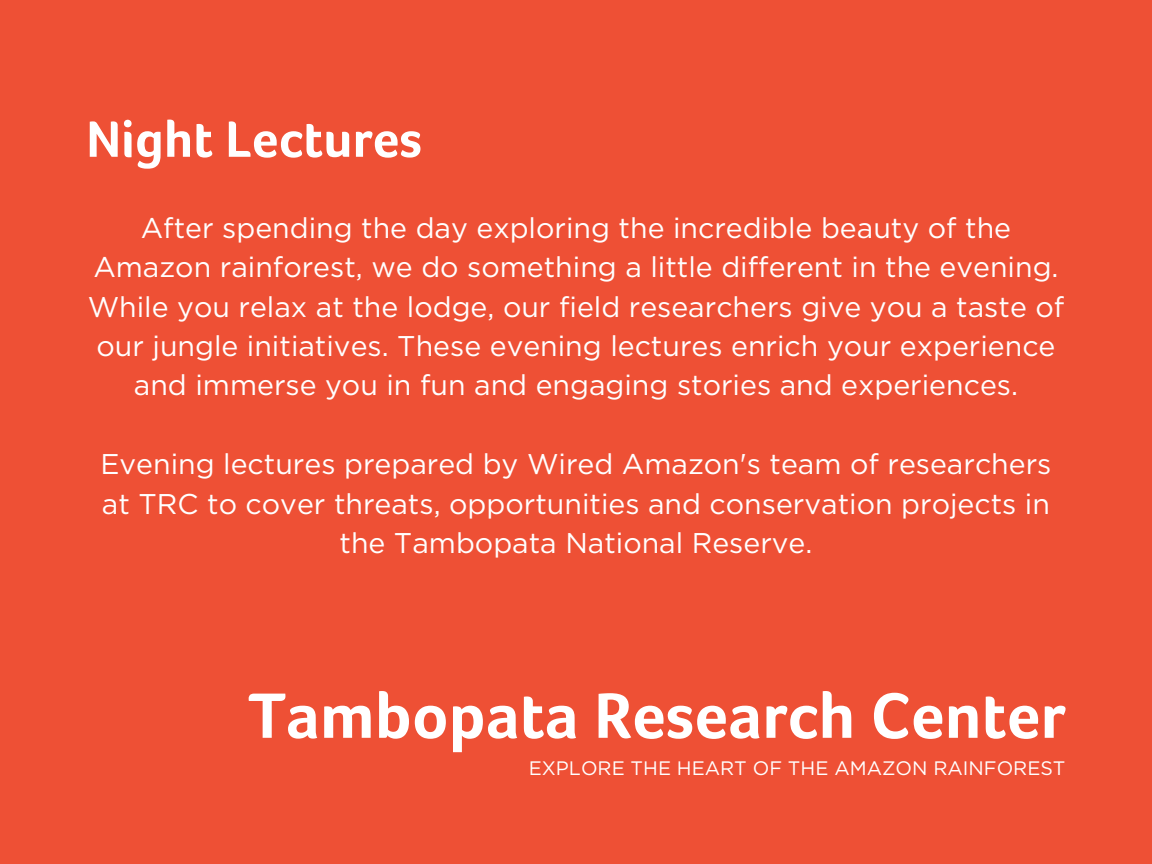
<style>
.page{position:relative;width:1152px;height:864px;background:#ee5035}
.page>*{position:absolute;margin:0;border:0;box-sizing:border-box;transform-origin:0 0}
.t1{font:700 66px "Foco";color:#fff}
.t2{font:700 52.5px "Foco";color:#fff}
.t3{font:28.5px/39.3px "Gotham";color:#fff;text-align:center}
.t4{font:19.5px "Gotham";color:#fff}
</style>
<div class="page">
<h2 class="t2" style="left:86px;top:110px;width:337px">Night Lectures</h2>
<p class="t3" style="left:88px;top:208px;width:978px">After spending the day exploring the incredible beauty of the Amazon rainforest, we do something a little different in the evening.<br>While you relax at the lodge, our field researchers give you a taste of our jungle initiatives. These evening lectures enrich your experience and immerse you in fun and engaging stories and experiences.</p>
<p class="t3" style="left:101px;top:444px;width:952px">Evening lectures prepared by Wired Amazon's team of researchers at TRC to cover threats, opportunities and conservation projects in the Tambopata National Reserve.</p>
<h1 class="t1" style="left:248px;top:679px;width:819px">Tambopata Research Center</h1>
<p class="t4" style="left:529px;top:757px;width:538px">EXPLORE THE HEART OF THE AMAZON RAINFOREST</p>
</div>
